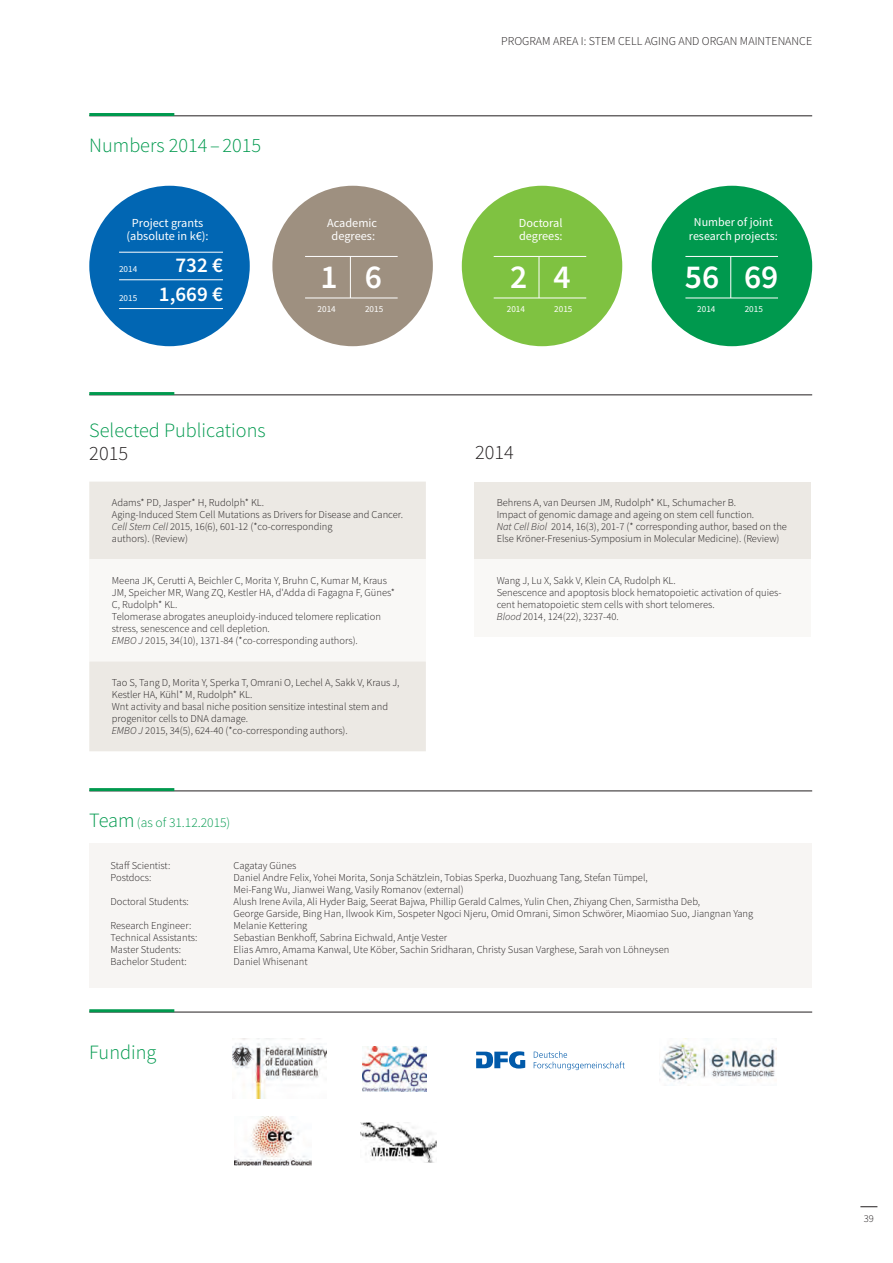
<style>
.page{position:relative;width:893px;height:1263px;background:#fff}
.page>*{position:absolute;margin:0;border:0;box-sizing:border-box;transform-origin:0 0}
.t1{font:600 33.45px "Source Sans Pro";color:#fff}
.t2{font:600 21px "Source Sans Pro";color:#fff}
.Head_2_EN_Gruppe_Zwi{font:300 20.25px "Source Sans Pro";color:#00994e}
.Head_2_EN{font:300 20.25px "Source Sans Pro";color:#231f20}
.Head_2_EN_Gruppe_Zwi-2{font:300 13.5px "Source Sans Pro";color:#00994e}
.t3{font:12.3px "Source Sans Pro";color:#fff}
.t4{font:300 12px "Source Sans Pro";color:#231f20}
.t5{font:12px "Source Sans Pro";color:#fff}
.Publications_EN{font:300 10.5px/12px "Source Sans Pro";color:#231f20}
.t6{font:9.15px "Source Sans Pro";color:#fff}
.s1{font-style:italic}
.s2{font-size:20.25px}
</style>
<div class="page">
<svg style="left:860px;top:1206px;width:17px;height:1px"></svg>
<div style="left:272px;top:186px;width:161px;height:160px;background:#9e9080;border-radius:50%"></div>
<hr style="left:350px;top:257px;width:1px;height:41px;background:#fff">
<hr style="left:305px;top:298px;width:93px;height:1px;background:#fff">
<hr style="left:305px;top:256px;width:93px;height:1px;background:#fff">
<div style="left:462px;top:186px;width:160px;height:160px;background:#7fc241;border-radius:50%"></div>
<hr style="left:539px;top:257px;width:1px;height:41px;background:#fff">
<hr style="left:494px;top:298px;width:92px;height:1px;background:#fff">
<hr style="left:494px;top:256px;width:92px;height:1px;background:#fff">
<div style="left:652px;top:186px;width:160px;height:160px;background:#00994e;border-radius:50%"></div>
<hr style="left:730px;top:257px;width:1px;height:41px;background:#fff">
<hr style="left:685px;top:298px;width:93px;height:1px;background:#fff">
<hr style="left:685px;top:256px;width:93px;height:1px;background:#fff">
<div style="left:89px;top:186px;width:161px;height:160px;background:#0166b3;border-radius:50%"></div>
<hr style="left:119px;top:252px;width:104px;height:1px;background:#fff">
<hr style="left:119px;top:308px;width:104px;height:1px;background:#fff">
<hr style="left:119px;top:279px;width:104px;height:1px;background:#fff">
<div style="left:89px;top:844px;width:723px;height:144px;background:#f7f5f3"></div>
<hr style="left:89px;top:395px;width:723px;height:1px;background:#231f20">
<hr style="left:89px;top:1012px;width:723px;height:1px;background:#231f20">
<hr style="left:89px;top:791px;width:723px;height:1px;background:#231f20">
<hr style="left:89px;top:116px;width:723px;height:1px;background:#231f20">
<hr style="left:89px;top:392px;width:85px;height:3px;background:#00994e">
<hr style="left:89px;top:1009px;width:85px;height:3px;background:#00994e">
<hr style="left:89px;top:788px;width:85px;height:3px;background:#00994e">
<hr style="left:89px;top:113px;width:85px;height:3px;background:#00994e">
<img style="left:233px;top:1038px;width:94px;height:60px">
<img style="left:363px;top:1046px;width:63px;height:45px">
<img style="left:660px;top:1038px;width:117px;height:44px">
<svg style="left:476px;top:1051px;width:49px;height:17px"></svg>
<svg style="left:534px;top:1051px;width:91px;height:19px"></svg>
<img style="left:234px;top:1116px;width:78px;height:50px">
<img style="left:360px;top:1122px;width:76px;height:41px">
<div style="left:89px;top:482px;width:337px;height:269px;background:#ece9e4"></div>
<div style="left:89px;top:559px;width:337px;height:102px;background:#f9f8f6"></div>
<div style="left:474px;top:482px;width:337px;height:77px;background:#ece9e4"></div>
<div style="left:474px;top:559px;width:337px;height:78px;background:#f9f8f6"></div>
<p class="Head_2_EN_Gruppe_Zwi" style="left:89px;top:133px;width:173px">Numbers 2014 – 2015</p>
<p class="t3" style="left:132px;top:215px;width:73px">Project grants</p>
<p class="t3" style="left:127px;top:229px;width:84px">(absolute in k€):</p>
<p class="t2" style="left:175px;top:252px;width:49px">732 €</p>
<p class="t2" style="left:159px;top:280px;width:65px">1,669 €</p>
<p class="t6" style="left:119px;top:263px;width:20px">2014</p>
<p class="t6" style="left:119px;top:292px;width:20px">2015</p>
<p class="t3" style="left:327px;top:215px;width:52px">Academic</p>
<p class="t3" style="left:332px;top:229px;width:45px">degrees:</p>
<p class="t1" style="left:321px;top:254px;width:19px">1</p>
<p class="t1" style="left:365px;top:254px;width:19px">6</p>
<p class="t4" style="left:501px;top:33px;width:312px">PROGRAM AREA I: STEM CELL AGING AND ORGAN MAINTENANCE</p>
<p class="t3" style="left:519px;top:215px;width:45px">Doctoral</p>
<p class="t3" style="left:519px;top:229px;width:45px">degrees:</p>
<p class="t1" style="left:510px;top:254px;width:19px">2</p>
<p class="t1" style="left:554px;top:254px;width:19px">4</p>
<p class="t5" style="left:694px;top:215px;width:80px">Number of joint</p>
<p class="t5" style="left:689px;top:229px;width:90px">research projects:</p>
<p class="t1" style="left:685px;top:254px;width:36px">56</p>
<p class="t1" style="left:744px;top:254px;width:36px">69</p>
<p class="t6" style="left:318px;top:303px;width:20px">2014</p>
<p class="t6" style="left:365px;top:303px;width:20px">2015</p>
<p class="t6" style="left:507px;top:303px;width:20px">2014</p>
<p class="t6" style="left:554px;top:303px;width:20px">2015</p>
<p class="t6" style="left:697px;top:303px;width:20px">2014</p>
<p class="t6" style="left:745px;top:303px;width:20px">2015</p>
<p class="Head_2_EN_Gruppe_Zwi" style="left:89px;top:418px;width:178px">Selected Publications</p>
<p class="Head_2_EN" style="left:89px;top:440px;width:40px">2015</p>
<p class="Head_2_EN" style="left:475px;top:440px;width:40px">2014</p>
<p class="Publications_EN" style="left:112px;top:497px;width:154px">Adams* PD, Jasper* H, Rudolph* KL.</p>
<p class="Publications_EN" style="left:112px;top:509px;width:293px">Aging-Induced Stem Cell Mutations as Drivers for Disease and Cancer.</p>
<p class="Publications_EN" style="left:112px;top:521px;width:222px"><span class="s1">Cell Stem Cell</span> 2015, 16(6), 601-12 (*co-corresponding</p>
<p class="Publications_EN" style="left:112px;top:533px;width:78px">authors). (Review)</p>
<p class="Publications_EN" style="left:112px;top:575px;width:284px">Meena JK, Cerutti A, Beichler C, Morita Y, Bruhn C, Kumar M, Kraus<br>JM, Speicher MR, Wang ZQ, Kestler HA, d'Adda di Fagagna F, Günes*<br>C, Rudolph* KL.</p>
<p class="Publications_EN" style="left:112px;top:611px;width:271px">Telomerase abrogates aneuploidy-induced telomere replication stress, senescence and cell depletion.</p>
<p class="Publications_EN" style="left:112px;top:635px;width:248px"><span class="s1">EMBO J</span> 2015, 34(10), 1371-84 (*co-corresponding authors).</p>
<p class="Publications_EN" style="left:112px;top:677px;width:289px">Tao S, Tang D, Morita Y, Sperka T, Omrani O, Lechel A, Sakk V, Kraus J,<br>Kestler HA, Kühl* M, Rudolph* KL.</p>
<p class="Publications_EN" style="left:112px;top:701px;width:278px">Wnt activity and basal niche position sensitize intestinal stem and progenitor cells to DNA damage.</p>
<p class="Publications_EN" style="left:112px;top:725px;width:237px"><span class="s1">EMBO J</span> 2015, 34(5), 624-40 (*co-corresponding authors).</p>
<p class="Head_2_EN_Gruppe_Zwi-2" style="left:89px;top:814px;width:143px"><span class="s2">Team</span> (as of 31.12.2015)</p>
<p class="Publications_EN" style="left:497px;top:497px;width:241px">Behrens A, van Deursen JM, Rudolph* KL, Schumacher B.</p>
<p class="Publications_EN" style="left:497px;top:509px;width:259px">Impact of genomic damage and ageing on stem cell function.</p>
<p class="Publications_EN" style="left:497px;top:521px;width:292px"><span class="s1">Nat Cell Biol</span> 2014, 16(3), 201-7 (* corresponding author, based on the<br>Else Kröner-Fresenius-Symposium in Molecular Medicine). (Review)</p>
<p class="Publications_EN" style="left:497px;top:575px;width:181px">Wang J, Lu X, Sakk V, Klein CA, Rudolph KL.</p>
<p class="Publications_EN" style="left:497px;top:587px;width:286px">Senescence and apoptosis block hematopoietic activation of quies&shy;cent hematopoietic stem cells with short telomeres.</p>
<p class="Publications_EN" style="left:497px;top:611px;width:124px"><span class="s1">Blood</span> 2014, 124(22), 3237-40.</p>
<p class="Publications_EN" style="left:111px;top:859px;width:61px">Staff Scientist:</p>
<p class="Publications_EN" style="left:234px;top:859px;width:64px">Cagatay Günes</p>
<p class="Publications_EN" style="left:111px;top:871px;width:42px">Postdocs:</p>
<p class="Publications_EN" style="left:234px;top:871px;width:416px">Daniel Andre Felix, Yohei Morita, Sonja Schätzlein, Tobias Sperka, Duozhuang Tang, Stefan Tümpel,</p>
<p class="Publications_EN" style="left:234px;top:883px;width:232px">Mei-Fang Wu, Jianwei Wang, Vasily Romanov (external)</p>
<p class="Publications_EN" style="left:111px;top:895px;width:80px">Doctoral Students:</p>
<p class="Publications_EN" style="left:234px;top:895px;width:468px">Alush Irene Avila, Ali Hyder Baig, Seerat Bajwa, Phillip Gerald Calmes, Yulin Chen, Zhiyang Chen, Sarmistha Deb,</p>
<p class="Publications_EN" style="left:234px;top:907px;width:521px">George Garside, Bing Han, Ilwook Kim, Sospeter Ngoci Njeru, Omid Omrani, Simon Schwörer, Miaomiao Suo, Jiangnan Yang</p>
<p class="Publications_EN" style="left:111px;top:919px;width:82px">Research Engineer:</p>
<p class="Publications_EN" style="left:234px;top:919px;width:75px">Melanie Kettering</p>
<p class="Publications_EN" style="left:111px;top:931px;width:88px">Technical Assistants:</p>
<p class="Publications_EN" style="left:234px;top:931px;width:215px">Sebastian Benkhoff, Sabrina Eichwald, Antje Vester</p>
<p class="Publications_EN" style="left:111px;top:943px;width:72px">Master Students:</p>
<p class="Publications_EN" style="left:234px;top:943px;width:437px">Elias Amro, Amama Kanwal, Ute Köber, Sachin Sridharan, Christy Susan Varghese, Sarah von Löhneysen</p>
<p class="Publications_EN" style="left:111px;top:955px;width:78px">Bachelor Student:</p>
<p class="Publications_EN" style="left:234px;top:955px;width:76px">Daniel Whisenant</p>
<p class="Head_2_EN_Gruppe_Zwi" style="left:89px;top:1040px;width:69px">Funding</p>
<p class="Publications_EN" style="left:864px;top:1212px;width:12px">39</p>
</div>
